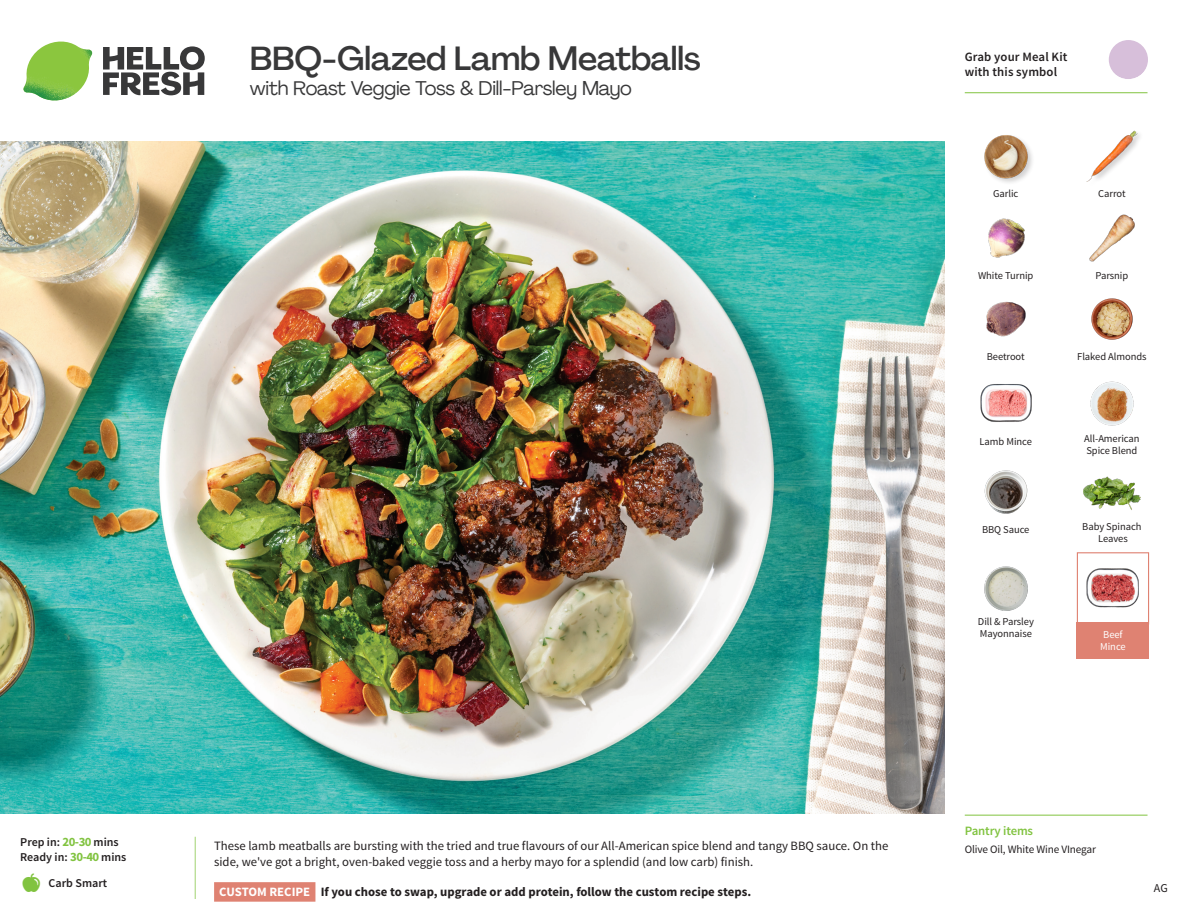
<style>
.page{position:relative;width:1188px;height:918px;background:#fff}
.page>*{position:absolute;margin:0;border:0;box-sizing:border-box;transform-origin:0 0}
._15_Titel_UK{font:500 33px "Agrandir";letter-spacing:-.01em;color:#383839}
._15_Titel_UK-2{font:19.5px "Agrandir";letter-spacing:-.01em;color:#383839}
.Step_6_Text_AU{font:12.75px/16.5px "Source Sans Pro";color:#231f20}
.Step_6_Text_AU-2{font:700 12.75px "Source Sans Pro";color:#231f20}
.t1{font:600 12.75px/15px "Source Sans Pro";letter-spacing:.01em;color:#231f20}
._04_Headers_Front{font:600 12.75px "Source Sans Pro";letter-spacing:-.01em;color:#81c340}
._04_Intro{font:600 12px "Source Sans Pro";color:#231f20}
.t2{font:12px "Source Sans Pro";color:#231f20}
._05_Pantry{font:11.25px "Source Sans Pro";letter-spacing:-.01em;color:#231f20}
._18_FRONT_ingredients{font:10.5px/12px "Source Sans Pro";letter-spacing:-.005em;color:#231f20}
._18_FRONT_ingredients-2{font:10.5px/12px "Source Sans Pro";letter-spacing:-.005em;color:#fff}
.s1{font-weight:700;font-size:12.75px;color:#81c340}
.s2{color:#fff}
</style>
<div class="page">
<svg style="left:103px;top:46px;width:102px;height:49px"></svg>
<img style="left:23px;top:42px;width:69px;height:59px">
<svg style="left:194px;top:836px;width:122px;height:66px"></svg>
<img style="left:0;top:142px;width:945px;height:672px">
<div style="left:1077px;top:552px;width:72px;height:73px;border:1px solid #df8272"></div>
<div style="left:1077px;top:622px;width:72px;height:37px;background:#df8272"></div>
<img style="left:1087px;top:568px;width:51px;height:40px">
<img style="left:1091px;top:298px;width:42px;height:42px">
<img style="left:1090px;top:381px;width:44px;height:45px">
<img style="left:980px;top:384px;width:51px;height:38px">
<img style="left:984px;top:470px;width:44px;height:44px">
<img style="left:984px;top:566px;width:44px;height:45px">
<img style="left:986px;top:301px;width:40px;height:36px">
<img style="left:988px;top:218px;width:37px;height:40px">
<img style="left:1089px;top:214px;width:46px;height:48px">
<img style="left:984px;top:135px;width:48px;height:48px">
<img style="left:1086px;top:130px;width:54px;height:52px">
<img style="left:1083px;top:476px;width:58px;height:34px">
<svg style="left:1091px;top:40px;width:57px;height:54px"></svg>
<hr style="left:965px;top:815px;width:183px;height:1px;background:#81c340">
<hr style="left:965px;top:92px;width:183px;height:1px;background:#81c340">
<p class="_04_Intro" style="left:20px;top:835px;width:100px">Prep in: <span class="s1">20-30</span> mins</p>
<p class="_04_Intro" style="left:20px;top:850px;width:108px">Ready in: <span class="s1">30-40</span> mins</p>
<p class="_04_Intro" style="left:49px;top:875px;width:60px">Carb Smart</p>
<p class="_15_Titel_UK" style="left:250px;top:38px;width:452px">BBQ-Glazed Lamb Meatballs</p>
<p class="_15_Titel_UK-2" style="left:250px;top:76px;width:384px">with Roast Veggie Toss &amp; Dill-Parsley Mayo</p>
<p class="Step_6_Text_AU" style="left:214px;top:838px;width:676px">These lamb meatballs are bursting with the tried and true flavours of our All-American spice blend and tangy BBQ sauce. On the side, we've got a bright, oven-baked veggie toss and a herby mayo for a splendid (and low carb) finish.</p>
<p class="Step_6_Text_AU-2" style="left:219px;top:883px;width:533px"><span class="s2">CUSTOM RECIPE</span> If you chose to swap, upgrade or add protein, follow the custom recipe steps.</p>
<p class="t1" style="left:965px;top:50px;width:104px">Grab your Meal Kit with this symbol</p>
<p class="_18_FRONT_ingredients" style="left:993px;top:188px;width:27px">Garlic</p>
<p class="_18_FRONT_ingredients" style="left:1098px;top:188px;width:29px">Carrot</p>
<p class="_18_FRONT_ingredients" style="left:978px;top:270px;width:57px">White Turnip</p>
<p class="_18_FRONT_ingredients" style="left:1096px;top:270px;width:34px">Parsnip</p>
<p class="_18_FRONT_ingredients" style="left:987px;top:351px;width:40px">Beetroot</p>
<p class="_18_FRONT_ingredients" style="left:1077px;top:351px;width:71px">Flaked Almonds</p>
<p class="_18_FRONT_ingredients" style="left:980px;top:435px;width:54px">Lamb Mince</p>
<p class="_18_FRONT_ingredients" style="left:982px;top:524px;width:49px">BBQ Sauce</p>
<p class="_18_FRONT_ingredients" style="left:978px;top:616px;width:58px">Dill &amp; Parsley<br>Mayonnaise</p>
<p class="_18_FRONT_ingredients" style="left:1084px;top:433px;width:57px">All-American<br>Spice Blend</p>
<p class="_18_FRONT_ingredients" style="left:1082px;top:521px;width:61px;text-align:center">Baby Spinach<br>Leaves</p>
<p class="_18_FRONT_ingredients-2" style="left:1100px;top:629px;width:27px">Beef<br>Mince</p>
<p class="_04_Headers_Front" style="left:965px;top:822px;width:70px">Pantry items</p>
<p class="_05_Pantry" style="left:965px;top:842px;width:133px">Olive Oil, White Wine VInegar</p>
<p class="t2" style="left:1154px;top:880px;width:15px">AG</p>
</div>
